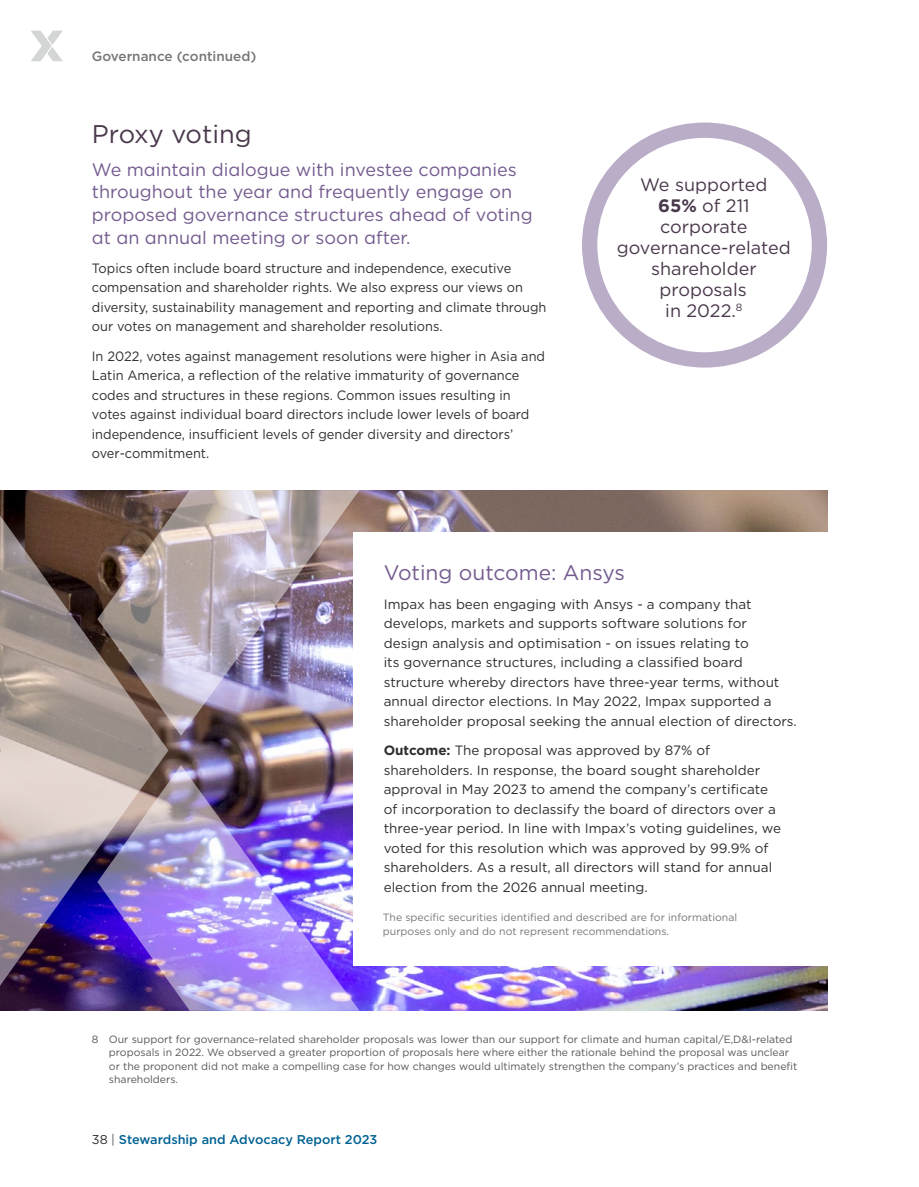
<style>
.page{position:relative;width:919px;height:1187px;background:#fff}
.page>*{position:absolute;margin:0;border:0;box-sizing:border-box;transform-origin:0 0}
.t1{font:25.5px "Gotham";color:#4a384c}
.t2{font:21px "Gotham";color:#745b8f}
.t3{font:18px/22.5px "Gotham";color:#745b8f}
.t4{font:18px/21px "Gotham";color:#4a384c;text-align:center}
.t5{font:13.5px/19.5px "Gotham";color:#2d2e2e}
.t6{font:13.5px/19.5px "Gotham";color:#2d2e2e;scale:.95 1}
.t7{font:500 13.5px "Gotham";color:#757677}
.t8{font:500 12.75px "Gotham";color:#006293}
.t9{font:10.5px/13.5px "Gotham";color:#565758}
.t10{font:10.5px/13.5px "Gotham";color:#757677}
.s1{font-weight:700}
.s2{font-weight:400;color:#2d2e2e}
.s3{font-weight:400;color:#565758}
</style>
<div class="page">
<img style="left:168px;top:490px;width:659px;height:520px">
<img style="left:0;top:490px;width:168px;height:520px">
<img style="left:97px;top:490px;width:262px;height:245px">
<img style="left:97px;top:765px;width:262px;height:245px">
<div style="left:353px;top:532px;width:478px;height:434px;background:#fff"></div>
<div style="left:582px;top:122px;width:245px;height:245px;background:#b9adc7;border-radius:50%"></div>
<div style="left:597px;top:138px;width:214px;height:214px;background:#fff;border-radius:50%"></div>
<svg style="left:31px;top:31px;width:32px;height:30px"></svg>
<p class="t7" style="left:92px;top:48px;width:166px">Governance (continued)</p>
<h1 class="t1" style="left:92px;top:118px;width:161px">Proxy voting</h1>
<h3 class="t3" style="left:92px;top:158px;width:442px">We maintain dialogue with investee companies throughout the year and frequently engage on proposed governance structures ahead of voting at an annual meeting or soon after.</h3>
<p class="t6" style="left:92px;top:258px;width:480px">Topics often include board structure and independence, executive compensation and shareholder rights. We also express our views on diversity, sustainability management and reporting and climate through our votes on management and shareholder resolutions.</p>
<p class="t6" style="left:92px;top:346px;width:478px">In 2022, votes against management resolutions were higher in Asia and Latin America, a reflection of the relative immaturity of governance codes and structures in these regions. Common issues resulting in votes against individual board directors include lower levels of board independence, insufficient levels of gender diversity and directors’ over-commitment.</p>
<h3 class="t4" style="left:617px;top:173px;width:175px">We supported<br><span class="s1">65%</span> of 211 corporate governance-related shareholder proposals<br>in 2022.<sup>8</sup></h3>
<h2 class="t2" style="left:384px;top:558px;width:243px">Voting outcome: Ansys</h2>
<p class="t5" style="left:384px;top:594px;width:414px">Impax has been engaging with Ansys - a company that develops, markets and supports software solutions for<br>design analysis and optimisation - on issues relating to<br>its governance structures, including a classified board structure whereby directors have three-year terms, without annual director elections. In May 2022, Impax supported a shareholder proposal seeking the annual election of directors.</p>
<p class="t5" style="left:384px;top:740px;width:398px"><span class="s1">Outcome:</span> The proposal was approved by 87% of shareholders. In response, the board sought shareholder approval in May 2023 to amend the company’s certificate of incorporation to declassify the board of directors over a three-year period. In line with Impax’s voting guidelines, we voted for this resolution which was approved by 99.9% of shareholders. As a result, all directors will stand for annual election from the 2026 annual meeting.</p>
<p class="t10" style="left:383px;top:910px;width:356px">The specific securities identified and described are for informational purposes only and do not represent recommendations.</p>
<p class="t9" style="left:109px;top:1031px;width:690px;text-indent:-17px">8 Our support for governance-related shareholder proposals was lower than our support for climate and human capital/E,D&amp;I-related proposals in 2022. We observed a greater proportion of proposals here where either the rationale behind the proposal was unclear or the proponent did not make a compelling case for how changes would ultimately strengthen the company’s practices and benefit shareholders.</p>
<p class="t8" style="left:92px;top:1130px;width:287px"><span class="s2">38</span> <span class="s3">|</span> Stewardship and Advocacy Report 2023</p>
</div>
